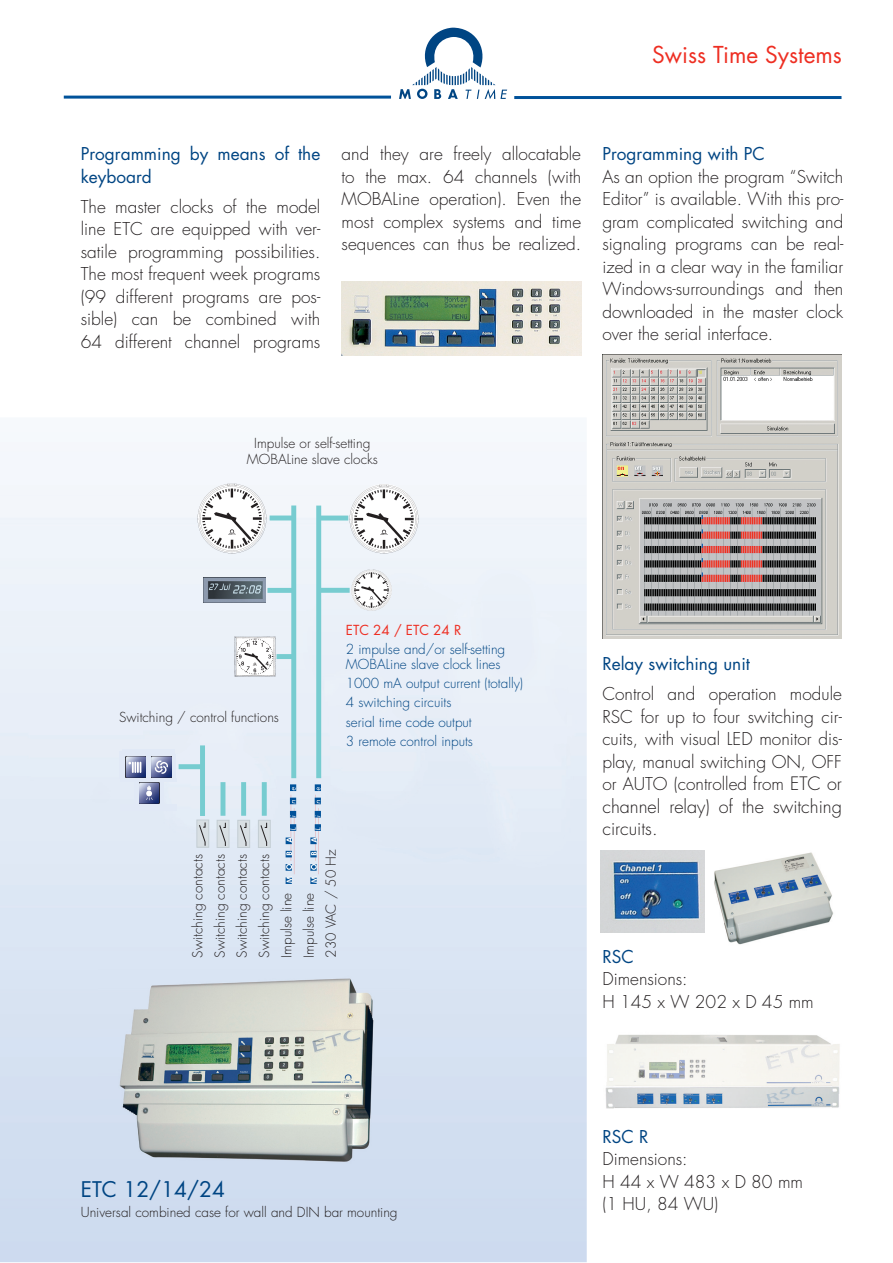
<style>
.page{position:relative;width:893px;height:1263px;background:#fff}
.page>*{position:absolute;margin:0;border:0;box-sizing:border-box;transform-origin:0 0}
.t1{font:22.65px "Futura";color:#ee2e22}
.t2{font:21px "Futura Std";color:#004583}
.t3{font:300 18px/22.5px "Futura Std";color:#231f20}
.t4{font:300 17.25px/22.5px "Futura Std";color:#231f20;text-align:justify}
.t5{font:17.25px/22.5px "Futura Std";color:#004583}
.t6{font:300 13.5px/22.2px "Futura Std";color:#231f20}
.t7{font:300 13.5px/19.2px "Futura Std";color:#004583}
.t8{font:13.5px "Futura Std";color:#ee2e22}
.s1{font-size:18px}
</style>
<div class="page">
<svg style="left:399px;top:28px;width:108px;height:71px"></svg>
<hr style="left:64px;top:96px;width:327px;height:3px;background:#01529a">
<hr style="left:514px;top:96px;width:327px;height:3px;background:#01529a">
<img style="left:0;top:451px;width:587px;height:811px">
<hr style="left:173px;top:754px;width:3px;height:24px;background:#e1e9f6">
<div style="left:197px;top:820px;width:12px;height:27px;background:#d8dfe3"></div>
<div style="left:197px;top:820px;width:12px;height:27px;border:1px solid #c4ced4"></div>
<div style="left:200px;top:745px;width:5px;height:71px;background:#77ccd0"></div>
<div style="left:179px;top:764px;width:24px;height:5px;background:#77ccd0"></div>
<hr style="left:221px;top:782px;width:4px;height:34px;background:#77ccd0">
<img style="left:125px;top:756px;width:48px;height:22px">
<img style="left:138px;top:800px;width:22px;height:4px">
<svg style="left:128px;top:756px;width:40px;height:44px"></svg>
<svg style="left:199px;top:822px;width:7px;height:24px"></svg>
<div style="left:291px;top:505px;width:5px;height:273px;background:#77ccd0"></div>
<div style="left:267px;top:588px;width:25px;height:5px;background:#77ccd0"></div>
<div style="left:270px;top:515px;width:23px;height:5px;background:#77ccd0"></div>
<div style="left:217px;top:820px;width:12px;height:27px;background:#d8dfe3"></div>
<div style="left:217px;top:820px;width:12px;height:28px;border:1px solid #c4ced4"></div>
<svg style="left:219px;top:822px;width:7px;height:24px"></svg>
<div style="left:122px;top:749px;width:53px;height:7px;background:#e1e9f6"></div>
<hr style="left:120px;top:778px;width:57px;height:4px;background:#e1e9f6">
<div style="left:120px;top:804px;width:57px;height:7px;background:#e1e9f6"></div>
<div style="left:119px;top:751px;width:6px;height:27px;background:#e1e9f6"></div>
<hr style="left:134px;top:781px;width:4px;height:24px;background:#e1e9f6">
<hr style="left:160px;top:781px;width:4px;height:25px;background:#e1e9f6">
<hr style="left:147px;top:754px;width:4px;height:26px;background:#e1e9f6">
<div style="left:320px;top:588px;width:30px;height:5px;background:#77ccd0"></div>
<hr style="left:320px;top:516px;width:28px;height:4px;background:#77ccd0">
<svg style="left:286px;top:784px;width:10px;height:100px"></svg>
<div style="left:241px;top:782px;width:5px;height:34px;background:#77ccd0"></div>
<div style="left:238px;top:820px;width:12px;height:27px;background:#d8dfe3"></div>
<div style="left:238px;top:820px;width:12px;height:28px;border:1px solid #c4ced4"></div>
<svg style="left:240px;top:822px;width:7px;height:24px"></svg>
<div style="left:262px;top:782px;width:5px;height:34px;background:#77ccd0"></div>
<svg style="left:267px;top:822px;width:1px;height:24px"></svg>
<div style="left:258px;top:820px;width:12px;height:28px;border:1px solid #c4ced4"></div>
<svg style="left:260px;top:822px;width:7px;height:24px"></svg>
<div style="left:277px;top:654px;width:17px;height:5px;background:#77ccd0"></div>
<svg style="left:310px;top:784px;width:11px;height:100px"></svg>
<div style="left:316px;top:506px;width:5px;height:272px;background:#77ccd0"></div>
<img style="left:204px;top:578px;width:61px;height:25px">
<img style="left:198px;top:484px;width:69px;height:69px">
<img style="left:350px;top:485px;width:69px;height:69px">
<img style="left:351px;top:570px;width:41px;height:41px">
<img style="left:234px;top:635px;width:43px;height:43px">
<img style="left:602px;top:355px;width:240px;height:284px">
<img style="left:601px;top:850px;width:104px;height:82px">
<img style="left:342px;top:282px;width:239px;height:73px">
<img style="left:606px;top:1093px;width:234px;height:16px">
<img style="left:607px;top:1034px;width:139px;height:48px">
<img style="left:746px;top:1035px;width:94px;height:47px">
<img style="left:605px;top:1082px;width:235px;height:11px">
<img style="left:714px;top:852px;width:119px;height:93px">
<img style="left:99px;top:968px;width:310px;height:206px">
<h1 class="t1" style="left:652px;top:39px;width:191px">Swiss Time Systems</h1>
<p class="t5" style="left:81px;top:143px;width:241px">Programming by means of the keyboard</p>
<p class="t4" style="left:81px;top:196px;width:241px">The master clocks of the model line ETC are equipped with ver&shy;satile programming possibilities.<br>The most frequent week programs (99 different programs are pos&shy;sible) can be combined with 64 different channel programs</p>
<p class="t4" style="left:342px;top:143px;width:241px">and they are freely allocatable to the max. 64 channels (with MOBALine operation). Even the most complex systems and time sequences can thus be realized.</p>
<p class="t5" style="left:602px;top:143px;width:164px">Programming with PC</p>
<p class="t4" style="left:602px;top:166px;width:242px">As an option the program “Switch Editor” is available. With this pro&shy;gram complicated switching and signaling programs can be real&shy;ized in a clear way in the familiar Windows-surroundings and then downloaded in the master clock over the serial interface.</p>
<p class="t6" style="left:247px;top:435px;width:133px;line-height:16.2px;text-align:center">Impulse or self-setting<br>MOBALine slave clocks</p>
<p class="t6" style="left:119px;top:707px;width:161px">Switching / control functions</p>
<p class="t8" style="left:346px;top:621px;width:117px">ETC 24 / ETC 24 R</p>
<p class="t7" style="left:346px;top:642px;width:161px;line-height:15px">2 impulse and/or self-setting<br>MOBALine slave clock lines</p>
<p class="t7" style="left:346px;top:674px;width:179px">1000 mA output current (totally)<br>4 switching circuits<br>serial time code output<br>3 remote control inputs</p>
<p class="t6" style="left:187px;top:958px;width:110px;rotate:-90deg">Switching contacts<br>Switching contacts<br>Switching contacts<br>Switching contacts<br>Impulse line<br>Impulse line<br>230 VAC / 50 Hz</p>
<p class="t2" style="left:81px;top:1176px;width:146px">ETC 12/14/24</p>
<p class="t6" style="left:81px;top:1202px;width:318px">Universal combined case for wall and DIN bar mounting</p>
<p class="t5" style="left:602px;top:653px;width:149px">Relay switching unit</p>
<p class="t4" style="left:602px;top:683px;width:241px">Control and operation module RSC for up to four switching cir&shy;cuits, with visual LED monitor dis&shy;play, manual switching ON, OFF or AUTO (controlled from <span class="s1">ETC or</span></p>
<p class="t3" style="left:602px;top:796px;width:241px">channel relay) of the switching circuits.</p>
<p class="t5" style="left:602px;top:945px;width:33px">RSC</p>
<p class="t4" style="left:602px;top:968px;width:213px">Dimensions:<br>H 145 x W 202 x D 45 mm</p>
<p class="t5" style="left:602px;top:1125px;width:48px">RSC R</p>
<p class="t4" style="left:602px;top:1148px;width:202px;text-align:left">Dimensions:<br>H 44 x W 483 x D 80 mm (1 HU, 84 WU)</p>
</div>
